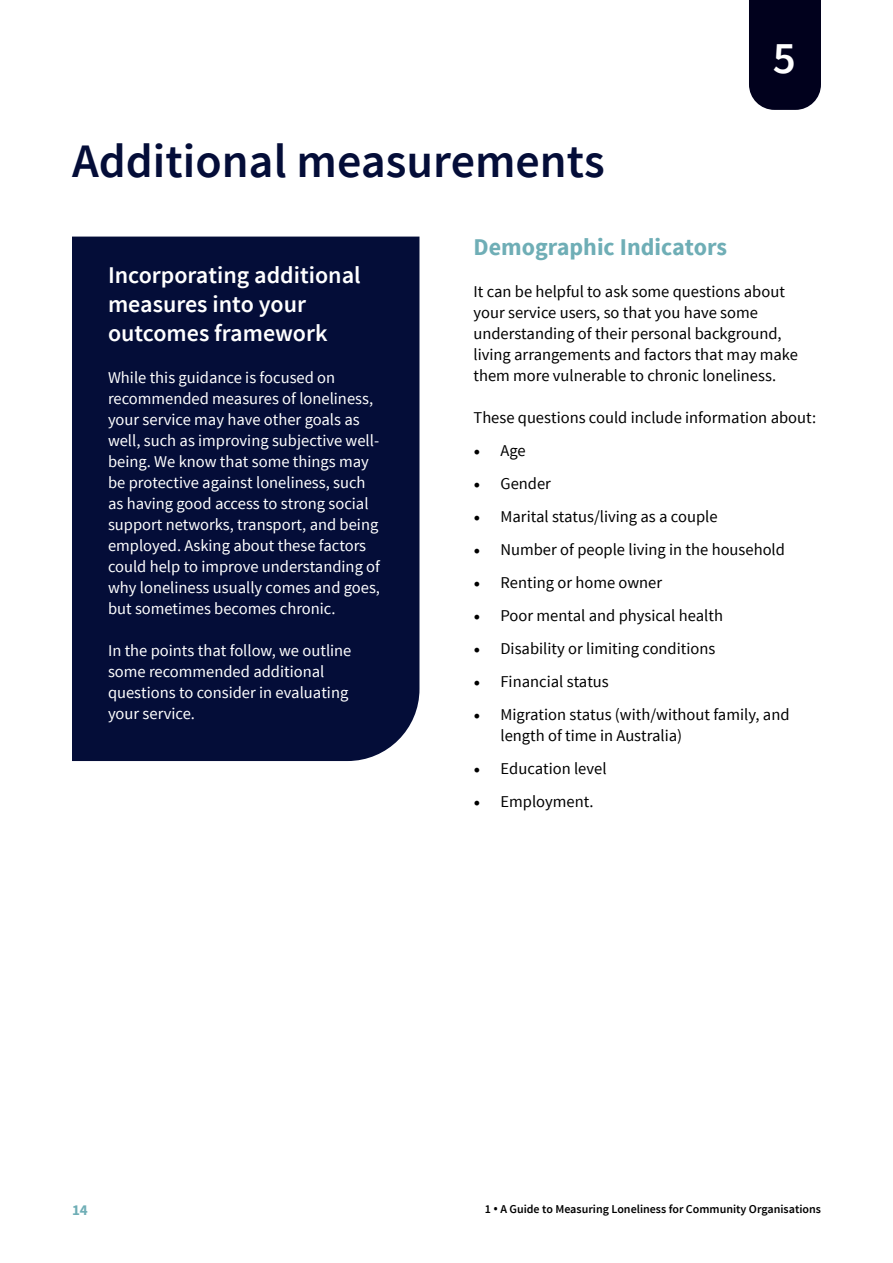
<style>
.page{position:relative;width:893px;height:1263px;background:#fff}
.page>*{position:absolute;margin:0;border:0;box-sizing:border-box;transform-origin:0 0}
.t1{font:600 48px "Source Sans Pro";color:#040d38}
.t2{font:600 45px "Source Sans Pro";color:#fff}
.t3{font:600 24px/28.8px "Source Sans Pro";color:#fff}
.t4{font:700 24px "Source Sans Pro";color:#6faeb6}
.t5{font:16.5px/21px "Source Sans Pro";color:#000}
.t6{font:16.5px/21px "Source Sans Pro";color:#fff}
.t7{font:700 15px "Source Sans Pro";color:#6faeb6}
.t8{font:600 12px "Source Sans Pro";color:#000}
.s1{font-family:"Minion Pro";font-size:18px}
.s2{font-family:"Open Sans"}
</style>
<div class="page">
<div style="left:72px;top:237px;width:347px;height:524px;background:#040d38"></div>
<div style="left:749px;top:0;width:72px;height:110px;background:#01011d"></div>
<h1 class="t1" style="left:72px;top:130px;width:534px">Additional measurements</h1>
<h2 class="t2" style="left:773px;top:29px;width:25px">5</h2>
<h3 class="t3" style="left:108px;top:262px;width:254px">Incorporating additional measures into your outcomes framework</h3>
<p class="t6" style="left:108px;top:367px;width:274px">While this guidance is focused on recommended measures of loneliness, your service may have other goals as well, such as improving subjective well&shy;being. We know that some things may be protective against loneliness, such as having good access to strong social support networks, transport, and being employed. Asking about these factors could help to improve understanding of why loneliness usually comes and goes, but sometimes becomes chronic.</p>
<p class="t6" style="left:108px;top:640px;width:245px">In the points that follow, we outline some recommended additional questions to consider in evaluating your service.</p>
<h3 class="t4" style="left:473px;top:231px;width:255px">Demographic Indicators</h3>
<p class="t5" style="left:473px;top:281px;width:326px">It can be helpful to ask some questions about your service users, so that you have some understanding of their personal background, living arrangements and factors that may make them more vulnerable to chronic loneliness.</p>
<p class="t5" style="left:473px;top:407px;width:344px">These questions could include information about:</p>
<p class="t5" style="left:473px;top:440px;width:54px"><span class="s1">•</span> Age</p>
<p class="t5" style="left:473px;top:473px;width:79px"><span class="s1">•</span> Gender</p>
<p class="t5" style="left:473px;top:506px;width:246px"><span class="s1">•</span> Marital status/living as a couple</p>
<p class="t5" style="left:473px;top:539px;width:313px"><span class="s1">•</span> Number of people living in the household</p>
<p class="t5" style="left:473px;top:572px;width:190px"><span class="s1">•</span> Renting or home owner</p>
<p class="t5" style="left:473px;top:605px;width:251px"><span class="s1">•</span> Poor mental and physical health</p>
<p class="t5" style="left:473px;top:638px;width:243px"><span class="s1">•</span> Disability or limiting conditions</p>
<p class="t5" style="left:473px;top:671px;width:137px"><span class="s1">•</span> Financial status</p>
<p class="t5" style="left:500px;top:704px;width:291px;text-indent:-27px"><span class="s1">•</span> Migration status (with/without family, and length of time in Australia)</p>
<p class="t5" style="left:473px;top:758px;width:135px"><span class="s1">•</span> Education level</p>
<p class="t5" style="left:473px;top:791px;width:122px"><span class="s1">•</span> Employment.</p>
<p class="t7" style="left:72px;top:1200px;width:17px">14</p>
<p class="t8" style="left:485px;top:1201px;width:338px">1 <span class="s2">•</span> A Guide to Measuring Loneliness for Community Organisations</p>
</div>
